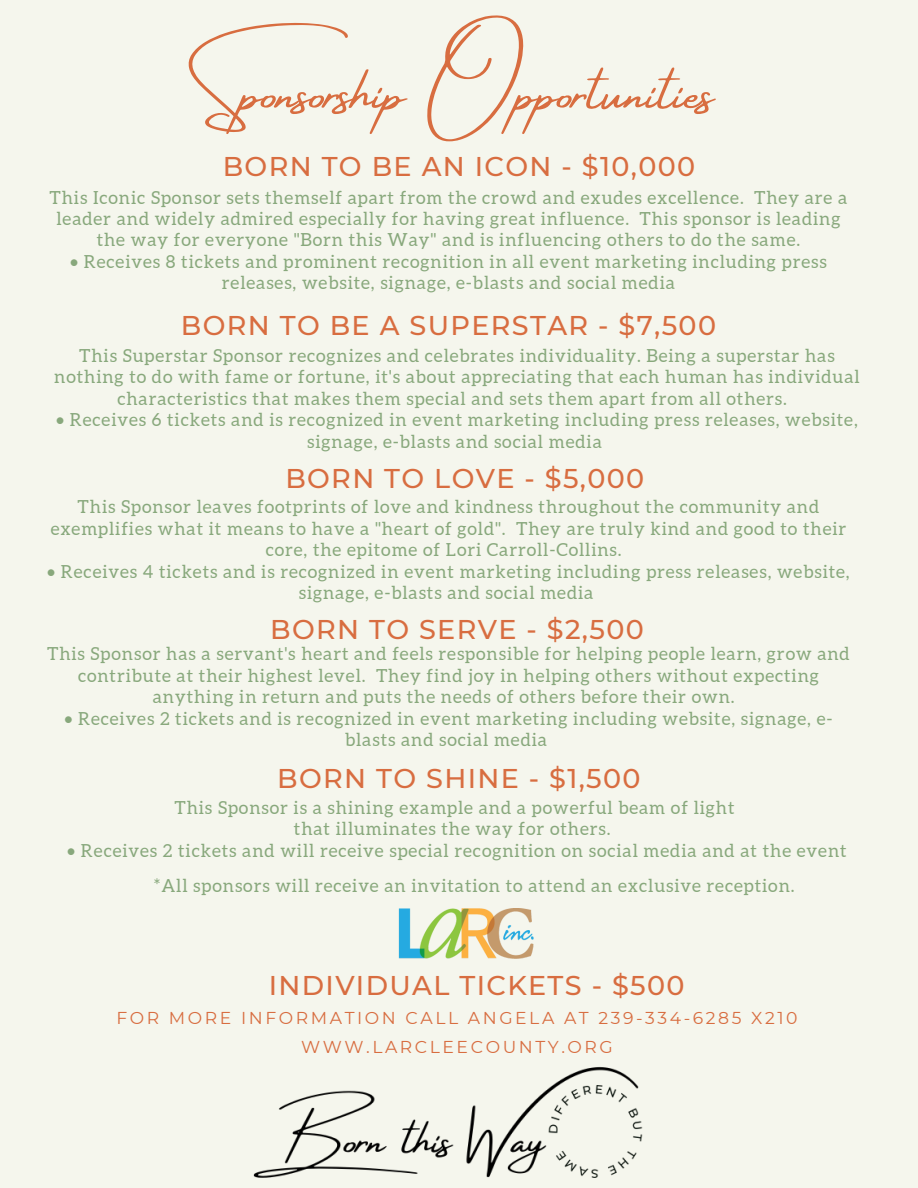
<style>
.page{position:relative;width:918px;height:1188px;background:#f5f6ed}
.page>*{position:absolute;margin:0;border:0;box-sizing:border-box;transform-origin:0 0}
.t1{font:57.9px "Amsterdam Four";color:#d86d40}
.t2{font:500 27.15px "Montserrat";letter-spacing:.05em;color:#d86d40}
.t3{font:18px/21.3px "Aleo";letter-spacing:.05em;color:#88a87c;text-align:center}
.t4{font:17.25px "Montserrat";letter-spacing:.15em;color:#d86d40}
</style>
<div class="page">
<img style="left:398px;top:909px;width:136px;height:50px">
<img style="left:253px;top:1067px;width:390px;height:111px">
<p class="t1" style="left:200px;top:60px;width:516px">Sponsorship Opportunities</p>
<p class="t2" style="left:223px;top:150px;width:474px">BORN TO BE AN ICON - $10,000</p>
<p class="t3" style="left:50px;top:186px;width:799px">This Iconic Sponsor sets themself apart from the crowd and exudes excellence. They are a leader and widely admired especially for having great influence. This sponsor is leading the way for everyone "Born this Way" and is influencing others to do the same.</p>
<p class="t3" style="left:70px;top:251px;width:758px">• Receives 8 tickets and prominent recognition in all event marketing including press releases, website, signage, e-blasts and social media</p>
<p class="t2" style="left:181px;top:308px;width:537px">BORN TO BE A SUPERSTAR - $7,500</p>
<p class="t3" style="left:54px;top:345px;width:807px">This Superstar Sponsor recognizes and celebrates individuality. Being a superstar has nothing to do with fame or fortune, it's about appreciating that each human has individual characteristics that makes them special and sets them apart from all others.</p>
<p class="t3" style="left:56px;top:409px;width:803px">• Receives 6 tickets and is recognized in event marketing including press releases, website, signage, e-blasts and social media</p>
<p class="t2" style="left:285px;top:462px;width:360px">BORN TO LOVE - $5,000</p>
<p class="t3" style="left:51px;top:496px;width:797px">This Sponsor leaves footprints of love and kindness throughout the community and exemplifies what it means to have a "heart of gold". They are truly kind and good to their core, the epitome of Lori Carroll-Collins.</p>
<p class="t3" style="left:47px;top:560px;width:804px">• Receives 4 tickets and is recognized in event marketing including press releases, website, signage, e-blasts and social media</p>
<p class="t2" style="left:270px;top:612px;width:375px">BORN TO SERVE - $2,500</p>
<p class="t3" style="left:47px;top:643px;width:804px">This Sponsor has a servant's heart and feels responsible for helping people learn, grow and contribute at their highest level. They find joy in helping others without expecting anything in return and puts the needs of others before their own.</p>
<p class="t3" style="left:64px;top:707px;width:770px">• Receives 2 tickets and is recognized in event marketing including website, signage, e&shy;blasts and social media</p>
<p class="t2" style="left:277px;top:762px;width:365px">BORN TO SHINE - $1,500</p>
<p class="t3" style="left:175px;top:797px;width:562px">This Sponsor is a shining example and a powerful beam of light</p>
<p class="t3" style="left:294px;top:818px;width:318px">that illuminates the way for others.</p>
<p class="t3" style="left:67px;top:840px;width:781px">• Receives 2 tickets and will receive special recognition on social media and at the event</p>
<p class="t3" style="left:154px;top:875px;width:642px">*All sponsors will receive an invitation to attend an exclusive reception.</p>
<p class="t2" style="left:269px;top:968px;width:417px">INDIVIDUAL TICKETS - $500</p>
<p class="t4" style="left:116px;top:1008px;width:683px">FOR MORE INFORMATION CALL ANGELA AT 239-334-6285 X210</p>
<p class="t4" style="left:301px;top:1036px;width:313px">WWW.LARCLEECOUNTY.ORG</p>
</div>
